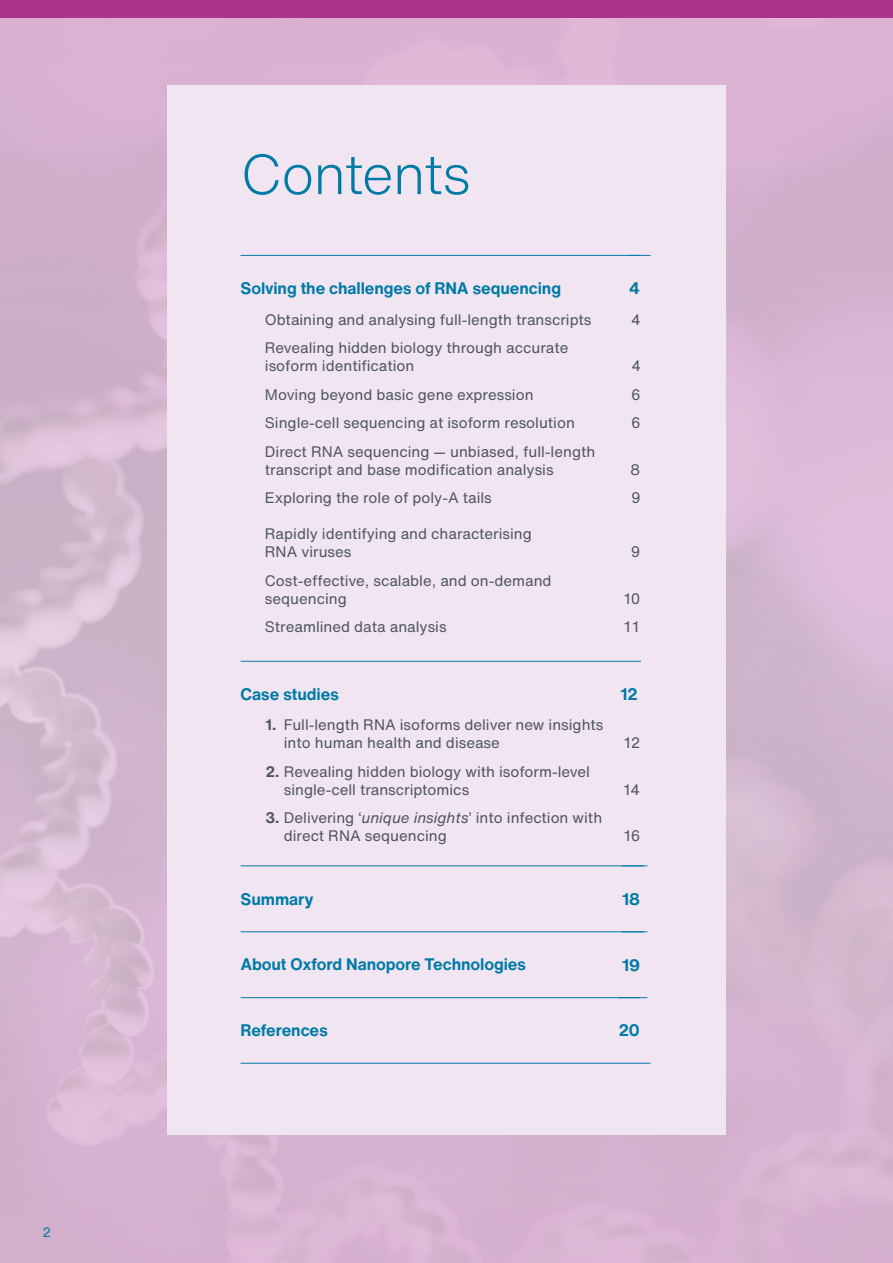
<style>
.page{position:relative;width:893px;height:1263px;background:#fff}
.page>*{position:absolute;margin:0;border:0;box-sizing:border-box;transform-origin:0 0}
.t1{font:300 55.5px "Helvetica Now Text";letter-spacing:-.015em;color:#007ba6}
.t2{font:700 16.5px "Helvetica Now Text";letter-spacing:-.01em;color:#007ba6}
.t3{font:15px/18px "Helvetica Now Text";color:#4e575c}
.t4{font:700 15px "Helvetica Now Text";color:#4e575c}
.t5{font:13.5px "Helvetica Now Text";color:#007ba6}
.s1{font-weight:700}
.s2{font-style:italic}
</style>
<div class="page">
<img style="left:0;top:17px;width:893px;height:1246px">
<div style="left:167px;top:85px;width:558px;height:1049px;background:#f2e5f2"></div>
<hr style="left:241px;top:255px;width:400px;height:1px;background:#007ba6">
<hr style="left:241px;top:865px;width:406px;height:1px;background:#007ba6">
<hr style="left:241px;top:931px;width:406px;height:1px;background:#007ba6">
<hr style="left:241px;top:997px;width:406px;height:1px;background:#007ba6">
<hr style="left:241px;top:661px;width:400px;height:1px;background:#007ba6">
<svg style="left:622px;top:931px;width:21px;height:1px"></svg>
<svg style="left:622px;top:865px;width:21px;height:1px"></svg>
<hr style="left:241px;top:1063px;width:409px;height:1px;background:#047da8">
<div style="left:0;top:0;width:893px;height:17px;background:#ab358b"></div>
<p class="t5" style="left:43px;top:1222px;width:10px">2</p>
<h1 class="t1" style="left:241px;top:133px;width:232px">Contents</h1>
<p class="t2" style="left:241px;top:276px;width:322px">Solving the challenges of RNA sequencing</p>
<p class="t2" style="left:629px;top:276px;width:12px">4</p>
<p class="t3" style="left:265px;top:310px;width:328px">Obtaining and analysing full-length transcripts</p>
<p class="t3" style="left:631px;top:310px;width:11px">4</p>
<p class="t3" style="left:265px;top:338px;width:305px">Revealing hidden biology through accurate isoform identification</p>
<p class="t3" style="left:632px;top:356px;width:11px">4</p>
<p class="t3" style="left:265px;top:385px;width:270px">Moving beyond basic gene expression</p>
<p class="t3" style="left:631px;top:385px;width:11px">6</p>
<p class="t3" style="left:265px;top:413px;width:312px">Single-cell sequencing at isoform resolution</p>
<p class="t3" style="left:631px;top:413px;width:11px">6</p>
<p class="t3" style="left:265px;top:442px;width:332px">Direct RNA sequencing — unbiased, full-length transcript and base modification analysis</p>
<p class="t3" style="left:630px;top:460px;width:11px">8</p>
<p class="t3" style="left:265px;top:488px;width:228px">Exploring the role of poly-A tails</p>
<p class="t3" style="left:631px;top:488px;width:11px">9</p>
<p class="t3" style="left:265px;top:524px;width:268px">Rapidly identifying and characterising<br>RNA viruses</p>
<p class="t3" style="left:631px;top:542px;width:11px">9</p>
<p class="t3" style="left:265px;top:571px;width:288px">Cost-effective, scalable, and on-demand sequencing</p>
<p class="t3" style="left:624px;top:589px;width:18px">10</p>
<p class="t3" style="left:265px;top:617px;width:183px">Streamlined data analysis</p>
<p class="t3" style="left:624px;top:617px;width:17px">11</p>
<p class="t2" style="left:241px;top:682px;width:100px">Case studies</p>
<p class="t2" style="left:620px;top:682px;width:19px">12</p>
<p class="t4" style="left:265px;top:714px;width:13px">1.</p>
<p class="t3" style="left:284px;top:716px;width:321px">Full-length RNA isoforms deliver new insights into human health and disease</p>
<p class="t3" style="left:284px;top:762px;width:308px;text-indent:-18px"><span class="s1">2.</span> Revealing hidden biology with isoform-level single-cell transcriptomics</p>
<p class="t3" style="left:284px;top:809px;width:320px;text-indent:-18px"><span class="s1">3.</span> Delivering ‘<span class="s2">unique insights</span>’ into infection with direct RNA sequencing</p>
<p class="t2" style="left:241px;top:886px;width:75px">Summary</p>
<p class="t3" style="left:624px;top:734px;width:18px">12</p>
<p class="t3" style="left:624px;top:780px;width:18px">14</p>
<p class="t3" style="left:624px;top:827px;width:18px">16</p>
<p class="t2" style="left:622px;top:886px;width:20px">18</p>
<p class="t2" style="left:241px;top:952px;width:287px">About Oxford Nanopore Technologies</p>
<p class="t2" style="left:241px;top:1018px;width:89px">References</p>
<p class="t2" style="left:622px;top:952px;width:20px">19</p>
<p class="t2" style="left:618px;top:1018px;width:23px">20</p>
</div>
